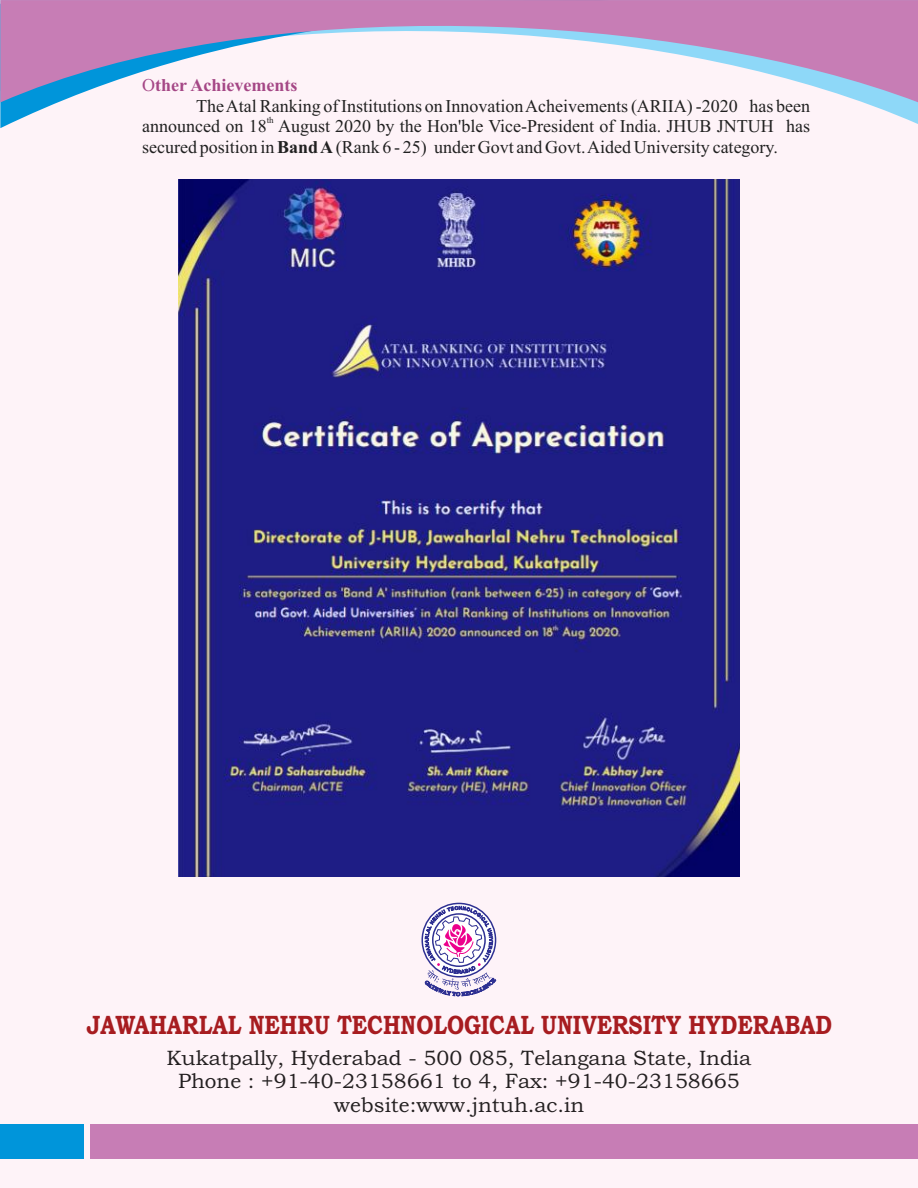
<style>
.page{position:relative;width:918px;height:1188px;background:#fef3f8}
.page>*{position:absolute;margin:0;border:0;box-sizing:border-box;transform-origin:0 0}
.t1{font:700 26.7px "Bookman Old Style";color:#a71c20;scale:.8 1}
.t2{font:20.85px/23.4px "Bookman Old Style";color:#231f20;text-align:center}
.t3{font:18px/20.7px "Times New Roman";color:#212121}
.t4{font:9px "Times New Roman";color:#212121}
.s1{color:#a54786}
.s2{font-weight:700;color:#a54786}
.s3{font-weight:700}
</style>
<div class="page">
<div style="left:0;top:1124px;width:84px;height:34px;background:#0095da"></div>
<div style="left:90px;top:1124px;width:827px;height:34px;background:#c77db5"></div>
<svg style="left:862px;top:102px;width:56px;height:22px"></svg>
<svg style="left:0;top:102px;width:59px;height:26px"></svg>
<svg style="left:0;top:0;width:918px;height:102px"></svg>
<img style="left:179px;top:179px;width:560px;height:697px">
<svg style="left:421px;top:902px;width:76px;height:88px"></svg>
<p class="t3" style="left:196px;top:76px;width:615px;text-indent:-54px"><span class="s1">O</span><span class="s2">ther Achievements<br></span>The Atal Ranking of Institutions on Innovation Acheivements (ARIIA) -2020 has been</p>
<p class="t4" style="left:267px;top:117px;width:9px">th</p>
<p class="t3" style="left:142px;top:118px;width:669px">announced on 18 August 2020 by the Hon'ble Vice-President of India. JHUB JNTUH has secured position in <span class="s3">Band A</span> (Rank 6 - 25) under Govt and Govt. Aided University category.</p>
<h1 class="t1" style="left:87px;top:1015px;width:933px">JAWAHARLAL NEHRU TECHNOLOGICAL UNIVERSITY HYDERABAD</h1>
<p class="t2" style="left:167px;top:1048px;width:586px">Kukatpally, Hyderabad - 500 085, Telangana State, India<br>Phone : +91-40-23158661 to 4, Fax: +91-40-23158665 website:www.jntuh.ac.in</p>
</div>
